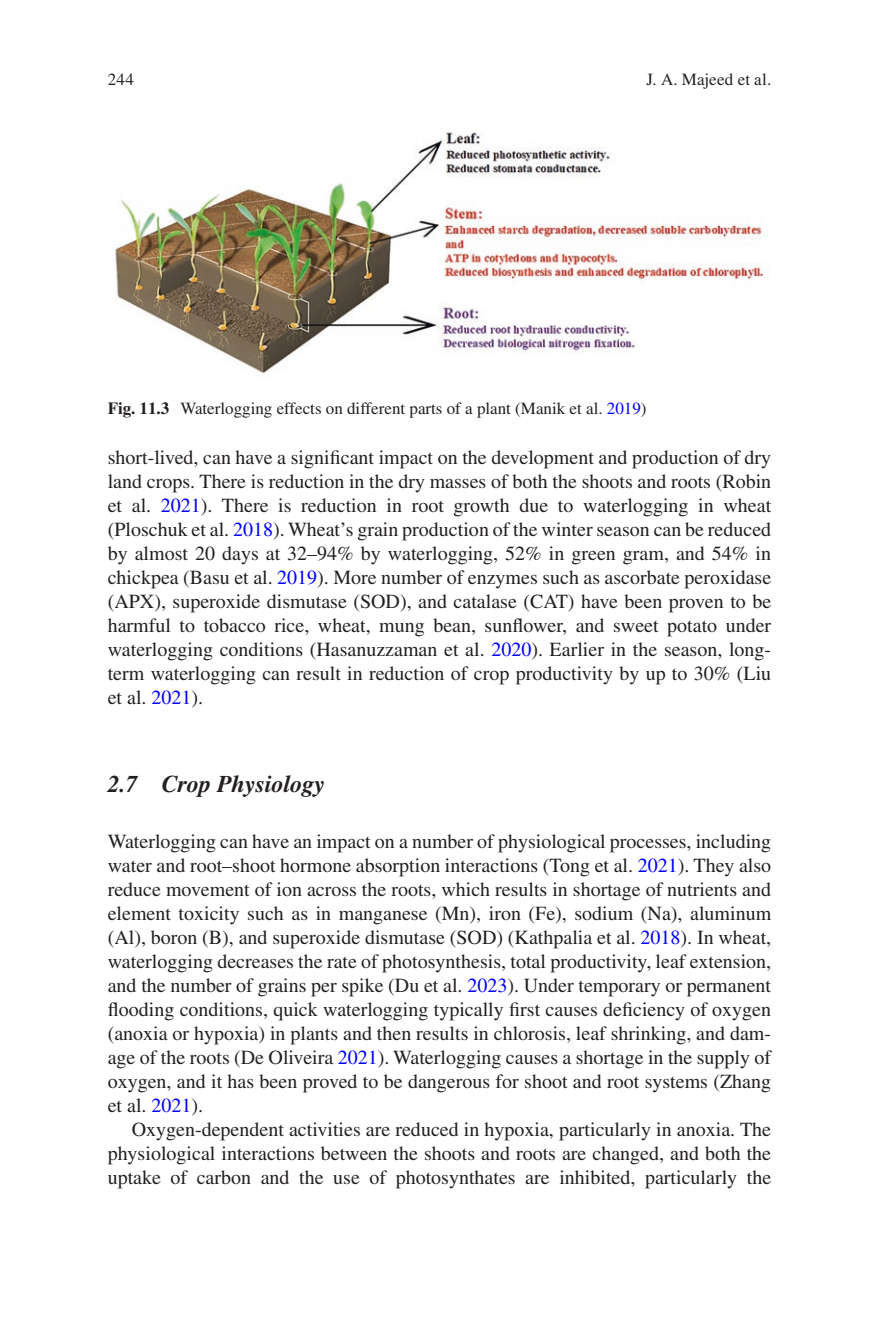
<style>
.page{position:relative;width:879px;height:1333px;background:#fff}
.page>*{position:absolute;margin:0;border:0;box-sizing:border-box;transform-origin:0 0}
._2_hd{font:italic 700 24px "Times LT Std";color:#231f20}
.Text_flush{font:20px/24px "Times LT Std";color:#231f20;text-align:justify}
.Text{font:20px/24px "Times LT Std";color:#231f20;text-align:justify}
.t1{font:17px "Times LT Std";color:#231f20}
.s1{font-weight:700}
.s2{color:#00f}
</style>
<div class="page">
<img style="left:115px;top:132px;width:649px;height:242px">
<p class="t1" style="left:108px;top:70px;width:28px">244</p>
<p class="t1" style="left:646px;top:70px;width:126px">J. A. Majeed et al.</p>
<p class="t1" style="left:108px;top:398px;width:540px"><span class="s1">Fig. 11.3</span> Waterlogging effects on different parts of a plant (Manik et al. <span class="s2">2019</span>)</p>
<p class="Text_flush" style="left:108px;top:445px;width:665px">short-lived, can have a significant impact on the development and production of dry land crops. There is reduction in the dry masses of both the shoots and roots (Robin et al. <span class="s2">2021</span>). There is reduction in root growth due to waterlogging in wheat (Ploschuk et al. <span class="s2">2018</span>). Wheat’s grain production of the winter season can be reduced by almost 20 days at 32–94% by waterlogging, 52% in green gram, and 54% in chickpea (Basu et al. <span class="s2">2019</span>). More number of enzymes such as ascorbate peroxidase (APX), superoxide dismutase (SOD), and catalase (CAT) have been proven to be harmful to tobacco rice, wheat, mung bean, sunflower, and sweet potato under waterlogging conditions (Hasanuzzaman et al. <span class="s2">2020</span>). Earlier in the season, long&shy;term waterlogging can result in reduction of crop productivity by up to 30% (Liu et al. <span class="s2">2021</span>).</p>
<h3 class="_2_hd" style="left:108px;top:769px;width:219px">2.7 Crop Physiology</h3>
<p class="Text_flush" style="left:108px;top:829px;width:665px">Waterlogging can have an impact on a number of physiological processes, including water and root–shoot hormone absorption interactions (Tong et al. <span class="s2">2021</span>). They also reduce movement of ion across the roots, which results in shortage of nutrients and element toxicity such as in manganese (Mn), iron (Fe), sodium (Na), aluminum (Al), boron (B), and superoxide dismutase (SOD) (Kathpalia et al. <span class="s2">2018</span>). In wheat, waterlogging decreases the rate of photosynthesis, total productivity, leaf extension, and the number of grains per spike (Du et al. <span class="s2">2023</span>). Under temporary or permanent flooding conditions, quick waterlogging typically first causes deficiency of oxygen (anoxia or hypoxia) in plants and then results in chlorosis, leaf shrinking, and dam&shy;age of the roots (De Oliveira <span class="s2">2021</span>). Waterlogging causes a shortage in the supply of oxygen, and it has been proved to be dangerous for shoot and root systems (Zhang et al. <span class="s2">2021</span>).</p>
<p class="Text" style="left:108px;top:1117px;width:665px;text-indent:24px">Oxygen-dependent activities are reduced in hypoxia, particularly in anoxia. The physiological interactions between the shoots and roots are changed, and both the uptake of carbon and the use of photosynthates are inhibited, particularly the</p>
</div>
